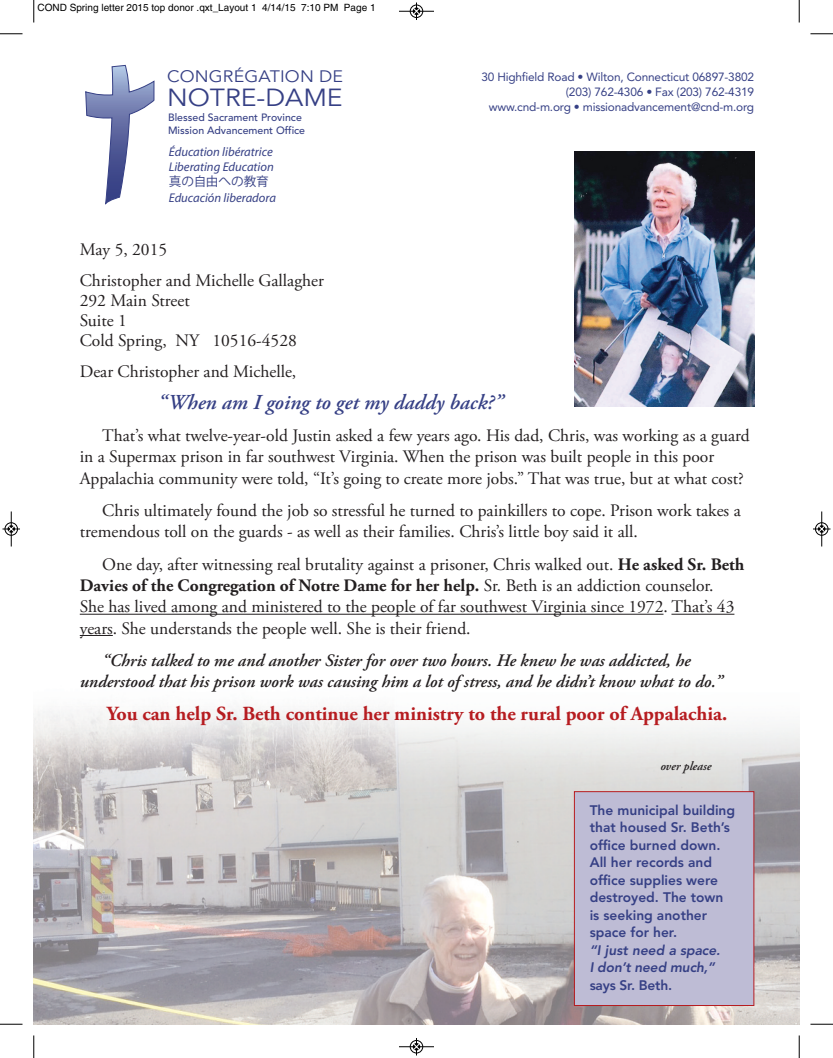
<style>
.page{position:relative;width:833px;height:1058px;background:#fff}
.page>*{position:absolute;margin:0;border:0;box-sizing:border-box;transform-origin:0 0}
.t1{font:24.62px "Avenir";color:#364085;scale:1.08 1}
.t2{font:italic 600 21.25px "Adobe Garamond Pro";color:#364085}
.t3{font:700 20px "Adobe Garamond Pro";color:#b61c20}
.t4{font:17.5px/21.2px "Adobe Garamond Pro";color:#231f20}
.t5{font:italic 600 17.5px/21.2px "Adobe Garamond Pro";color:#231f20;text-align:center}
.t6{font:16.5px "Avenir";letter-spacing:.01em;color:#364085;scale:1.08 1}
.t7{font:800 13.75px/17.5px "Avenir";color:#364085}
.t8{font:italic 800 13.75px/17.5px "Avenir";letter-spacing:-.01em;color:#364085}
.t9{font:italic 12.62px/15.5px "Myriad";color:#364085}
.t10{font:12.62px "Koz Go Pro Regular 90 pv RKSJ H";color:#364085}
.t11{font:italic 600 12.5px "Adobe Garamond Pro";color:#231f20}
.t12{font:11.88px/15px "Avenir";letter-spacing:-.015em;color:#364085;text-align:right}
.t13{font:500 10.5px "Avenir";color:#364085}
.t14{font:10px "Helvetica";color:#000}
.s1{font-weight:700}
</style>
<div class="page">
<img style="left:34px;top:613px;width:765px;height:411px">
<hr style="left:80px;top:613px;width:583px;height:1px;background:#231f20">
<hr style="left:671px;top:613px;width:63px;height:1px;background:#231f20">
<hr style="left:80px;top:635px;width:33px;height:1px;background:#231f20">
<svg style="left:85px;top:65px;width:70px;height:140px"></svg>
<img style="left:574px;top:152px;width:180px;height:255px">
<div style="left:574px;top:792px;width:179px;height:213px;background:#bebcd5"></div>
<div style="left:574px;top:791px;width:180px;height:214px;border:1px solid #b61c20"></div>
<svg style="left:33px;top:0;width:2px;height:22px"></svg>
<svg style="left:0;top:33px;width:22px;height:2px"></svg>
<svg style="left:798px;top:0;width:2px;height:22px"></svg>
<svg style="left:810px;top:33px;width:22px;height:2px"></svg>
<svg style="left:33px;top:1035px;width:2px;height:23px"></svg>
<svg style="left:0;top:1023px;width:22px;height:2px"></svg>
<svg style="left:798px;top:1035px;width:2px;height:23px"></svg>
<svg style="left:810px;top:1023px;width:22px;height:2px"></svg>
<hr style="left:399px;top:11px;width:35px;height:1px;background:#000">
<div style="left:410px;top:5px;width:13px;height:13px;border:1px solid #000;border-radius:50%"></div>
<svg style="left:413px;top:2px;width:6px;height:18px"></svg>
<hr style="left:399px;top:1046px;width:35px;height:1px;background:#000">
<div style="left:410px;top:1040px;width:13px;height:13px;border:1px solid #000;border-radius:50%"></div>
<svg style="left:413px;top:1038px;width:6px;height:17px"></svg>
<hr style="left:11px;top:511px;width:1px;height:35px;background:#000">
<div style="left:5px;top:522px;width:13px;height:13px;border:1px solid #000;border-radius:50%"></div>
<svg style="left:2px;top:526px;width:18px;height:6px"></svg>
<hr style="left:821px;top:511px;width:1px;height:35px;background:#000">
<div style="left:815px;top:522px;width:13px;height:13px;border:1px solid #000;border-radius:50%"></div>
<svg style="left:813px;top:526px;width:17px;height:6px"></svg>
<p class="t14" style="left:38px;top:4px;width:339px">COND Spring letter 2015 top donor .qxt_Layout 1 4/14/15 7:10 PM Page 1</p>
<p class="t6" style="left:167px;top:69px;width:165px">CONGRÉGATION DE</p>
<h1 class="t1" style="left:167px;top:88px;width:164px">NOTRE-DAME</h1>
<p class="t13" style="left:168px;top:126px;width:138px">Mission Advancement Office</p>
<p class="t13" style="left:168px;top:113px;width:135px">Blessed Sacrament Province</p>
<p class="t9" style="left:169px;top:145px;width:106px">Éducation libératrice<br>Liberating Education</p>
<p class="t10" style="left:169px;top:174px;width:102px">真の自由への教育</p>
<p class="t9" style="left:169px;top:191px;width:109px">Educación liberadora</p>
<p class="t12" style="left:481px;top:69px;width:274px">30 Highfield Road • Wilton, Connecticut 06897-3802 (203) 762-4306 • Fax (203) 762-4319 www.cnd-m.org • missionadvancement@cnd-m.org</p>
<p class="t4" style="left:80px;top:235px;width:246px;line-height:31.2px">May 5, 2015<br>Christopher and Michelle Gallagher</p>
<p class="t4" style="left:80px;top:292px;width:218px;line-height:20px">292 Main Street<br>Suite 1<br>Cold Spring, NY 10516-4528</p>
<p class="t4" style="left:80px;top:362px;width:218px">Dear Christopher and Michelle,</p>
<p class="t2" style="left:158px;top:393px;width:347px">“When am I going to get my daddy back?”</p>
<p class="t4" style="left:80px;top:426px;width:671px;text-indent:23px">That’s what twelve-year-old Justin asked a few years ago. His dad, Chris, was working as a guard in a Supermax prison in far southwest Virginia. When the prison was built people in this poor<br>Appalachia community were told, “It’s going to create more jobs.” That was true, but at what cost?</p>
<p class="t4" style="left:80px;top:501px;width:662px;text-indent:23px">Chris ultimately found the job so stressful he turned to painkillers to cope. Prison work takes a tremendous toll on the guards - as well as their families. Chris’s little boy said it all.</p>
<p class="t4" style="left:80px;top:555px;width:666px;text-indent:23px">One day, after witnessing real brutality against a prisoner, Chris walked out. <span class="s1">He asked Sr. Beth Davies of the Congregation of Notre Dame for her help.</span> Sr. Beth is an addiction counselor.<br>She has lived among and ministered to the people of far southwest Virginia since 1972. That’s 43 years. She understands the people well. She is their friend.</p>
<p class="t5" style="left:80px;top:651px;width:644px">“Chris talked to me and another Sister for over two hours. He knew he was addicted, he understood that his prison work was causing him a lot of stress, and he didn’t know what to do.”</p>
<p class="t3" style="left:107px;top:705px;width:622px">You can help Sr. Beth continue her ministry to the rural poor of Appalachia.</p>
<p class="t11" style="left:660px;top:760px;width:53px">over please</p>
<p class="t7" style="left:589px;top:802px;width:147px">The municipal building that housed Sr. Beth’s office burned down.<br>All her records and office supplies were destroyed. The town is seeking another space for her.</p>
<p class="t8" style="left:589px;top:942px;width:132px">“I just need a space.<br>I don’t need much,”</p>
<p class="t7" style="left:589px;top:977px;width:84px">says Sr. Beth.</p>
</div>
